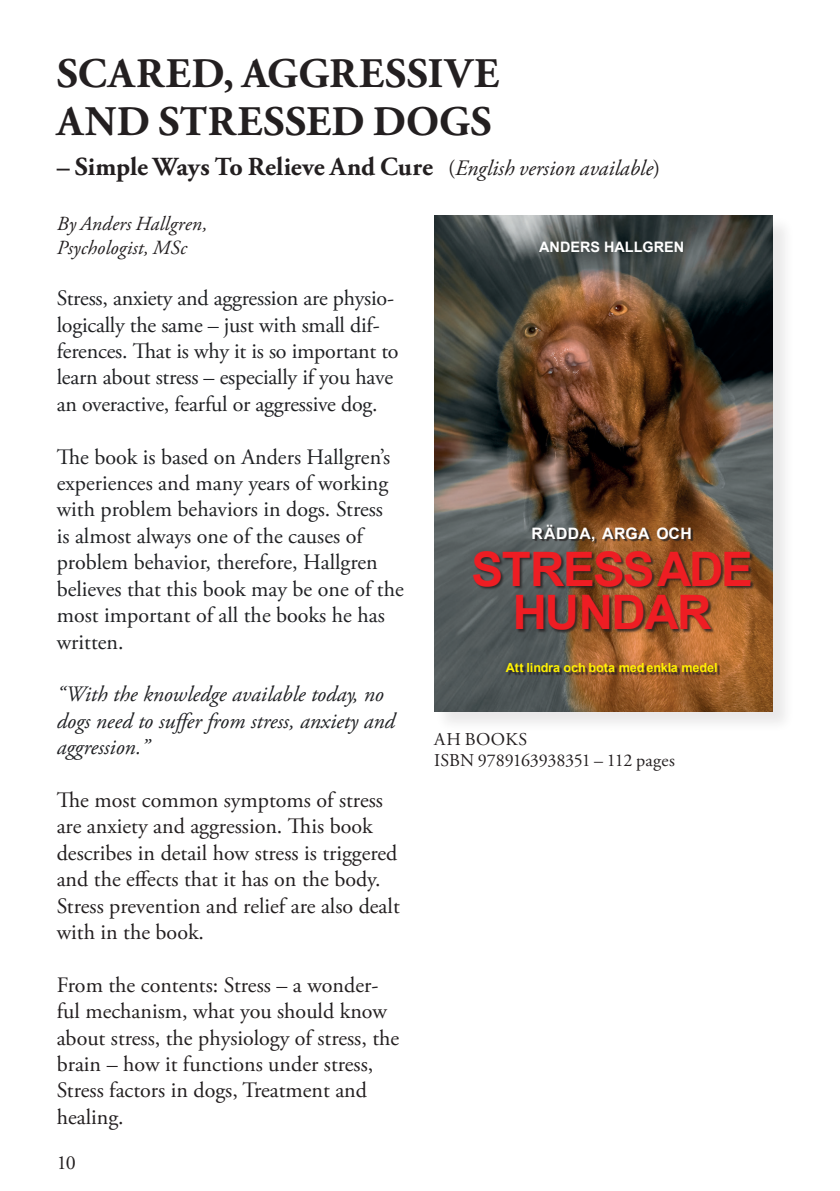
<style>
.page{position:relative;width:840px;height:1191px;background:#fff}
.page>*{position:absolute;margin:0;border:0;box-sizing:border-box;transform-origin:0 0}
.t1{font:700 47.6px/43.2px "Arial";letter-spacing:-.035em;color:#ee1d23;text-align:center}
.STOR_rubbe{font:700 42px "Adobe Garamond Pro";letter-spacing:.01em;color:#231f20}
.Underrubrik{font:700 26px "Adobe Garamond Pro";letter-spacing:-.005em;color:#231f20}
.t2{font:22px/26.4px "Adobe Garamond Pro";color:#202124}
.t3{font:22px/26.4px "Adobe Garamond Pro";color:#231f20}
.t4{font:italic 22px/26.4px "Adobe Garamond Pro";color:#202124}
.t5{font:italic 20px "Adobe Garamond Pro";letter-spacing:.01em;color:#231f20}
.t6{font:20px "Adobe Garamond Pro";color:#231f20}
.bröd_10_14{font:18px "Adobe Garamond Pro";color:#231f20}
.t7{font:700 15.8px "Arial";letter-spacing:.03em;color:#fff}
.t8{font:700 14.4px "Arial";color:#fff}
.t9{font:700 12.6px "Arial";letter-spacing:-.005em;color:#fff101}
.s1{font-weight:400;font-size:22px}
.s2{font-weight:400;font-style:italic;font-size:22px}
</style>
<div class="page">
<div style="left:434px;top:215px;width:360px;height:518px;background:#231f20;opacity:.1"></div>
<img style="left:434px;top:215px;width:338px;height:496px">
<div style="left:473px;top:551px;width:281px;height:83px;background:#231f20;opacity:.8"></div>
<div style="left:533px;top:526px;width:160px;height:18px;background:#231f20;opacity:.8"></div>
<div style="left:506px;top:664px;width:213px;height:11px;background:#231f20;opacity:.8"></div>
<p class="STOR_rubbe" style="left:57px;top:49px;width:443px">SCARED, AGGRESSIVE</p>
<p class="STOR_rubbe" style="left:57px;top:97px;width:436px">AND STRESSED DOGS</p>
<p class="Underrubrik" style="left:57px;top:152px;width:604px">– Simple Ways To Relieve And Cure <span class="s1">(</span><span class="s2">English version available</span><span class="s1">)</span></p>
<p class="t5" style="left:57px;top:212px;width:152px">By Anders Hallgren,</p>
<p class="t5" style="left:57px;top:236px;width:132px">Psychologist, MSc</p>
<p class="t2" style="left:57px;top:286px;width:343px">Stress, anxiety and aggression are physio&shy;logically the same – just with small dif&shy;ferences. That is why it is so important to learn about stress – especially if you have an overactive, fearful or aggressive dog.</p>
<p class="t2" style="left:57px;top:444px;width:348px">The book is based on Anders Hallgren’s experiences and many years of working with problem behaviors in dogs. Stress<br>is almost always one of the causes of problem behavior, therefore, Hallgren believes that this book may be one of the most important of all the books he has written.</p>
<p class="t4" style="left:57px;top:682px;width:339px">“With the knowledge available today, no dogs need to suffer from stress, anxiety and aggression.”</p>
<p class="t3" style="left:57px;top:787px;width:344px">The most common symptoms of stress are anxiety and aggression. This book describes in detail how stress is triggered and the effects that it has on the body.<br>Stress prevention and relief are also dealt with in the book.</p>
<p class="t3" style="left:57px;top:972px;width:344px">From the contents: Stress – a wonder&shy;ful mechanism, what you should know about stress, the physiology of stress, the brain – how it functions under stress, Stress factors in dogs, Treatment and healing.</p>
<p class="t6" style="left:57px;top:1150px;width:21px">10</p>
<p class="t8" style="left:539px;top:237px;width:146px">ANDERS HALLGREN</p>
<p class="t7" style="left:531px;top:523px;width:161px">RÄDDA, ARGA OCH</p>
<h1 class="t1" style="left:471px;top:549px;width:283px">STRESSADE<br>HUNDAR</h1>
<p class="t9" style="left:505px;top:659px;width:213px">Att lindra och bota med enkla medel</p>
<p class="bröd_10_14" style="left:434px;top:728px;width:94px">AH BOOKS</p>
<p class="bröd_10_14" style="left:434px;top:749px;width:242px">ISBN 9789163938351 – 112 pages</p>
</div>
